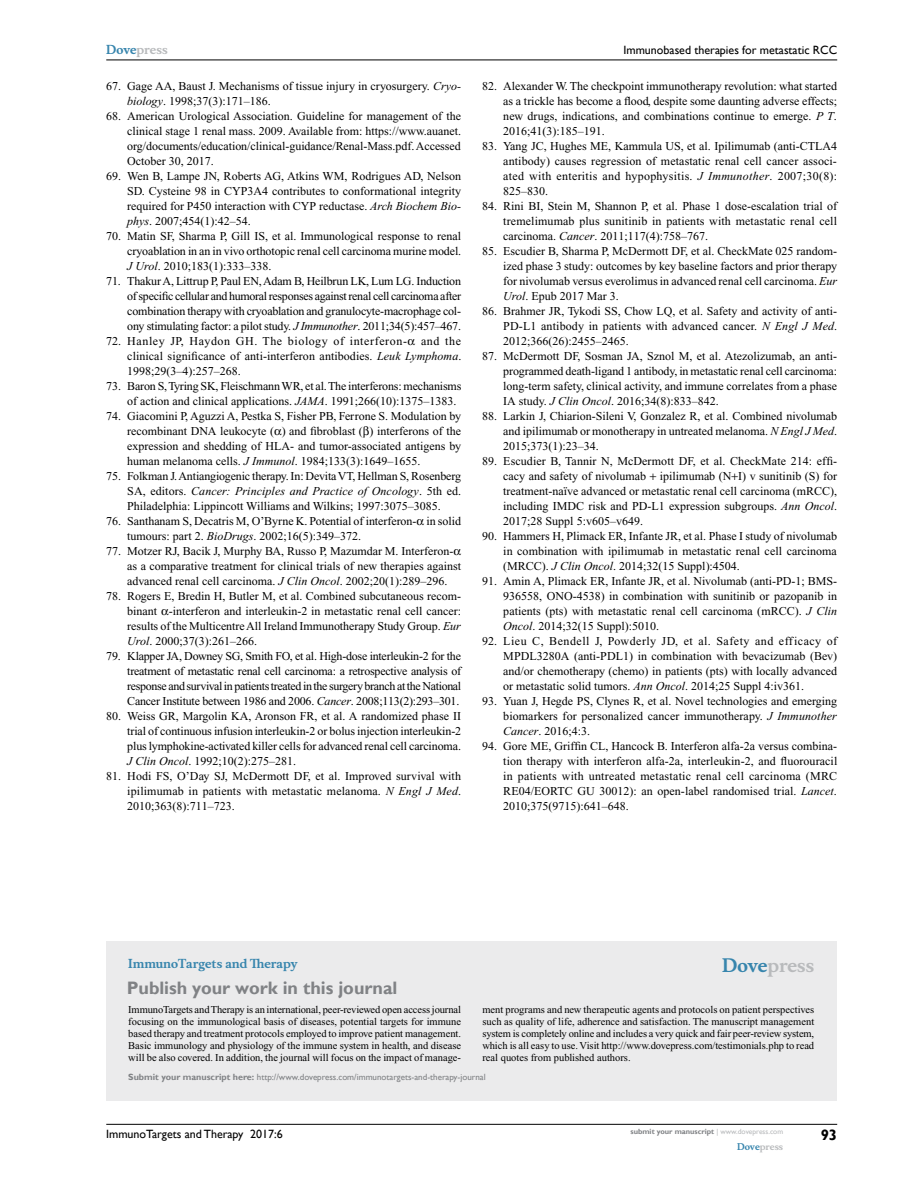
<style>
.page{position:relative;width:918px;height:1188px;background:#fff}
.page>*{position:absolute;margin:0;border:0;box-sizing:border-box;transform-origin:0 0}
.t1{font:700 18px "Gill Sans";color:#808285}
.t2{font:700 18px "Musee";color:#b8babc}
.t3{font:700 15px "Gill Sans";color:#000}
.t4{font:12px/15px "Times New Roman";color:#000;text-align:justify}
.t5{font:12px "Gill Sans";color:#000}
.t6{font:700 12px "Musee";color:#3785ad}
.t7{font:700 12px "Musee";color:#b8babc}
.t8{font:10.5px/12px "Times New Roman";color:#000;text-align:justify}
.t9{font:9px "Gill Sans";color:#808285}
.t10{font:700 9px "Musee";color:#b8babc}
.t11{font:700 7.5px "Gill Sans";color:#808285}
.s1{color:#3785ad}
.s2{font-style:italic}
.s3{font-weight:700}
.s4{font-weight:400;color:#b8babc}
</style>
<div class="page">
<div style="left:106px;top:941px;width:731px;height:159px;background:#ebebec"></div>
<hr style="left:106px;top:1124px;width:731px;height:1px;background:#000">
<hr style="left:106px;top:60px;width:731px;height:1px;background:#000">
<p class="t7" style="left:106px;top:43px;width:63px"><span class="s1">Dove</span>press</p>
<p class="t4" style="left:127px;top:79px;width:335px;text-indent:-21px">67. Gage AA, Baust J. Mechanisms of tissue injury in cryosurgery. <span class="s2">Cryo&shy;biology</span>. 1998;37(3):171–186.</p>
<p class="t4" style="left:127px;top:109px;width:335px;text-indent:-21px">68. American Urological Association. Guideline for management of the clinical stage 1 renal mass. 2009. Available from: https://www.auanet. org/documents/education/clinical-guidance/Renal-Mass.pdf. Accessed October 30, 2017.</p>
<p class="t4" style="left:127px;top:169px;width:335px;text-indent:-21px">69. Wen B, Lampe JN, Roberts AG, Atkins WM, Rodrigues AD, Nelson SD. Cysteine 98 in CYP3A4 contributes to conformational integrity required for P450 interaction with CYP reductase. <span class="s2">Arch Biochem Bio&shy;phys</span>. 2007;454(1):42–54.</p>
<p class="t4" style="left:127px;top:229px;width:336px;text-indent:-21px">70. Matin SF, Sharma P, Gill IS, et al. Immunological response to renal cryoablation in an in vivo orthotopic renal cell carcinoma murine model.<br><span class="s2">J Urol</span>. 2010;183(1):333–338.</p>
<p class="t4" style="left:127px;top:274px;width:335px;text-indent:-21px">71. Thakur A, Littrup P, Paul EN, Adam B, Heilbrun LK, Lum LG. Induction of specific cellular and humoral responses against renal cell carcinoma after combination therapy with cryoablation and granulocyte-macrophage col&shy;ony stimulating factor: a pilot study. <span class="s2">J Immunother</span>. 2011;34(5):457–467.</p>
<p class="t4" style="left:127px;top:334px;width:336px;text-indent:-21px">72. Hanley JP, Haydon GH. The biology of interferon- and the clinical significance of anti-interferon antibodies. <span class="s2">Leuk Lymphoma</span>.<br>1998;29(3–4):257–268.</p>
<p class="t4" style="left:127px;top:379px;width:336px;text-indent:-21px">73. Baron S, Tyring SK, Fleischmann WR, et al. The interferons: mechanisms of action and clinical applications. <span class="s2">JAMA</span>. 1991;266(10):1375–1383.</p>
<p class="t4" style="left:127px;top:409px;width:335px;text-indent:-21px">74. Giacomini P, Aguzzi A, Pestka S, Fisher PB, Ferrone S. Modulation by recombinant DNA leukocyte ( ) and fibroblast ( ) interferons of the expression and shedding of HLA- and tumor-associated antigens by human melanoma cells. <span class="s2">J Immunol</span>. 1984;133(3):1649–1655.</p>
<p class="t4" style="left:127px;top:469px;width:335px;text-indent:-21px">75. Folkman J. Antiangiogenic therapy. In: Devita VT, Hellman S, Rosenberg SA, editors. <span class="s2">Cancer: Principles and Practice of Oncology</span>. 5th ed.<br>Philadelphia: Lippincott Williams and Wilkins; 1997:3075–3085.</p>
<p class="t4" style="left:127px;top:514px;width:335px;text-indent:-21px">76. Santhanam S, Decatris M, O’Byrne K. Potential of interferon- in solid tumours: part 2. <span class="s2">BioDrugs</span>. 2002;16(5):349–372.</p>
<p class="t4" style="left:127px;top:544px;width:335px;text-align:left;text-indent:-21px">77. Motzer RJ, Bacik J, Murphy BA, Russo P, Mazumdar M. Interferon&shy;as a comparative treatment for clinical trials of new therapies against advanced renal cell carcinoma. <span class="s2">J Clin Oncol</span>. 2002;20(1):289–296.</p>
<p class="t4" style="left:127px;top:589px;width:335px;text-indent:-21px">78. Rogers E, Bredin H, Butler M, et al. Combined subcutaneous recom&shy;binant -interferon and interleukin-2 in metastatic renal cell cancer: results of the Multicentre All Ireland Immunotherapy Study Group. <span class="s2">Eur Urol</span>. 2000;37(3):261–266.</p>
<p class="t4" style="left:127px;top:649px;width:336px;text-indent:-21px">79. Klapper JA, Downey SG, Smith FO, et al. High-dose interleukin-2 for the treatment of metastatic renal cell carcinoma: a retrospective analysis of response and survival in patients treated in the surgery branch at the National Cancer Institute between 1986 and 2006. <span class="s2">Cancer</span>. 2008;113(2):293–301.</p>
<p class="t4" style="left:127px;top:709px;width:335px;text-indent:-21px">80. Weiss GR, Margolin KA, Aronson FR, et al. A randomized phase II trial of continuous infusion interleukin-2 or bolus injection interleukin-2 plus lymphokine-activated killer cells for advanced renal cell carcinoma.<br><span class="s2">J Clin Oncol</span>. 1992;10(2):275–281.</p>
<p class="t4" style="left:127px;top:769px;width:335px;text-indent:-21px">81. Hodi FS, O’Day SJ, McDermott DF, et al. Improved survival with ipilimumab in patients with metastatic melanoma. <span class="s2">N Engl J Med</span>.<br>2010;363(8):711–723.</p>
<p class="t5" style="left:624px;top:43px;width:215px">Immunobased therapies for metastatic RCC</p>
<p class="t4" style="left:503px;top:79px;width:335px;text-indent:-21px">82. Alexander W. The checkpoint immunotherapy revolution: what started as a trickle has become a flood, despite some daunting adverse effects; new drugs, indications, and combinations continue to emerge. <span class="s2">P T</span>.<br>2016;41(3):185–191.</p>
<p class="t4" style="left:503px;top:139px;width:335px;text-indent:-21px">83. Yang JC, Hughes ME, Kammula US, et al. Ipilimumab (anti-CTLA4 antibody) causes regression of metastatic renal cell cancer associ&shy;ated with enteritis and hypophysitis. <span class="s2">J Immunother</span>. 2007;30(8):<br>825–830.</p>
<p class="t4" style="left:503px;top:199px;width:335px;text-indent:-21px">84. Rini BI, Stein M, Shannon P, et al. Phase 1 dose-escalation trial of tremelimumab plus sunitinib in patients with metastatic renal cell carcinoma. <span class="s2">Cancer</span>. 2011;117(4):758–767.</p>
<p class="t4" style="left:503px;top:244px;width:335px;text-indent:-21px">85. Escudier B, Sharma P, McDermott DF, et al. CheckMate 025 random&shy;ized phase 3 study: outcomes by key baseline factors and prior therapy for nivolumab versus everolimus in advanced renal cell carcinoma. <span class="s2">Eur Urol</span>. Epub 2017 Mar 3.</p>
<p class="t4" style="left:503px;top:304px;width:335px;text-indent:-21px">86. Brahmer JR, Tykodi SS, Chow LQ, et al. Safety and activity of anti-PD-L1 antibody in patients with advanced cancer. <span class="s2">N Engl J Med</span>.<br>2012;366(26):2455–2465.</p>
<p class="t4" style="left:503px;top:349px;width:335px;text-indent:-21px">87. McDermott DF, Sosman JA, Sznol M, et al. Atezolizumab, an anti&shy;programmed death-ligand 1 antibody, in metastatic renal cell carcinoma: long-term safety, clinical activity, and immune correlates from a phase IA study. <span class="s2">J Clin Oncol</span>. 2016;34(8):833–842.</p>
<p class="t4" style="left:503px;top:409px;width:335px;text-indent:-21px">88. Larkin J, Chiarion-Sileni V, Gonzalez R, et al. Combined nivolumab and ipilimumab or monotherapy in untreated melanoma. <span class="s2">N Engl J Med</span>.<br>2015;373(1):23–34.</p>
<p class="t4" style="left:503px;top:454px;width:335px;text-indent:-21px">89. Escudier B, Tannir N, McDermott DF, et al. CheckMate 214: effi&shy;cacy and safety of nivolumab ipilimumab (N I) v sunitinib (S) for treatment-naïve advanced or metastatic renal cell carcinoma (mRCC), including IMDC risk and PD-L1 expression subgroups. <span class="s2">Ann Oncol</span>.<br>2017;28 Suppl 5:v605–v649.</p>
<p class="t4" style="left:503px;top:529px;width:335px;text-indent:-21px">90. Hammers H, Plimack ER, Infante JR, et al. Phase I study of nivolumab in combination with ipilimumab in metastatic renal cell carcinoma (MRCC). <span class="s2">J Clin Oncol</span>. 2014;32(15 Suppl):4504.</p>
<p class="t4" style="left:503px;top:574px;width:335px;text-indent:-21px">91. Amin A, Plimack ER, Infante JR, et al. Nivolumab (anti-PD-1; BMS-936558, ONO-4538) in combination with sunitinib or pazopanib in patients (pts) with metastatic renal cell carcinoma (mRCC). <span class="s2">J Clin Oncol</span>. 2014;32(15 Suppl):5010.</p>
<p class="t4" style="left:503px;top:634px;width:335px;text-indent:-21px">92. Lieu C, Bendell J, Powderly JD, et al. Safety and efficacy of MPDL3280A (anti-PDL1) in combination with bevacizumab (Bev) and/or chemotherapy (chemo) in patients (pts) with locally advanced or metastatic solid tumors. <span class="s2">Ann Oncol</span>. 2014;25 Suppl 4:iv361.</p>
<p class="t4" style="left:503px;top:694px;width:335px;text-indent:-21px">93. Yuan J, Hegde PS, Clynes R, et al. Novel technologies and emerging biomarkers for personalized cancer immunotherapy. <span class="s2">J Immunother Cancer</span>. 2016;4:3.</p>
<p class="t4" style="left:503px;top:739px;width:336px;text-indent:-21px">94. Gore ME, Griffin CL, Hancock B. Interferon alfa-2a versus combina&shy;tion therapy with interferon alfa-2a, interleukin-2, and fluorouracil in patients with untreated metastatic renal cell carcinoma (MRC RE04/EORTC GU 30012): an open-label randomised trial. <span class="s2">Lancet</span>.<br>2010;375(9715):641–648.</p>
<p class="t6" style="left:128px;top:956px;width:171px">ImmunoTargets and Therapy</p>
<h1 class="t1" style="left:127px;top:977px;width:272px">Publish your work in this journal</h1>
<h1 class="t2" style="left:722px;top:955px;width:94px"><span class="s1">Dove</span>press</h1>
<p class="t8" style="left:128px;top:1004px;width:334px">ImmunoTargets and Therapy is an international, peer-reviewed open access journal focusing on the immunological basis of diseases, potential targets for immune based therapy and treatment protocols employed to improve patient management.<br>Basic immunology and physiology of the immune system in health, and disease will be also covered. In addition, the journal will focus on the impact of manage-</p>
<p class="t8" style="left:482px;top:1004px;width:333px">ment programs and new therapeutic agents and protocols on patient perspectives such as quality of life, adherence and satisfaction. The manuscript management system is completely online and includes a very quick and fair peer-review system, which is all easy to use. Visit http://www.dovepress.com/testimonials.php to read real quotes from published authors.</p>
<p class="t9" style="left:128px;top:1072px;width:359px"><span class="s3">Submit your manuscript here:</span> http://www.dovepress.com/immunotargets-and-therapy-journal</p>
<p class="t5" style="left:106px;top:1127px;width:178px">ImmunoTargets and Therapy 2017:6</p>
<p class="t11" style="left:631px;top:1127px;width:154px">submit your manuscript <span class="s4">| www.dovepress.com</span></p>
<p class="t10" style="left:737px;top:1141px;width:48px"><span class="s1">Dove</span>press</p>
<p class="t3" style="left:821px;top:1126px;width:18px">93</p>
</div>
